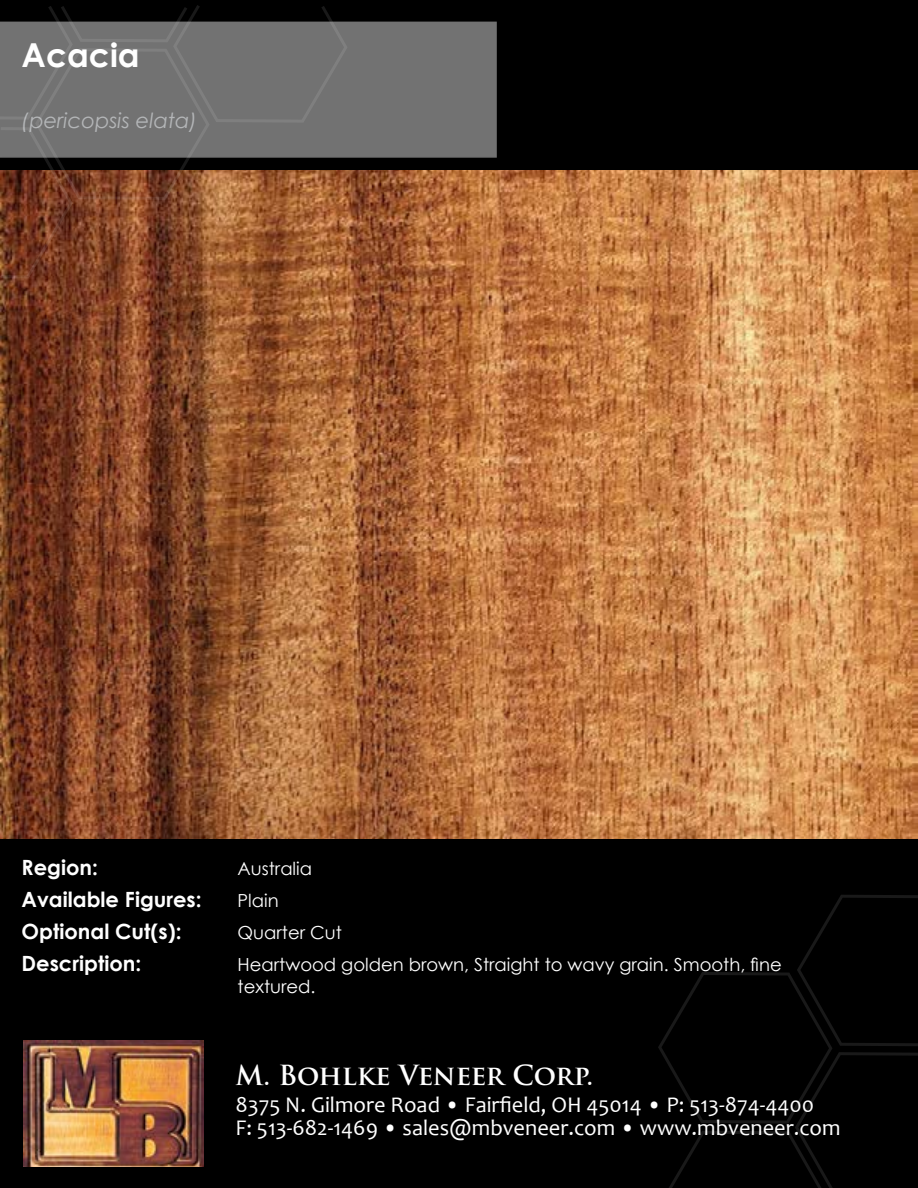
<style>
.page{position:relative;width:918px;height:1188px;background:#000}
.page>*{position:absolute;margin:0;border:0;box-sizing:border-box;transform-origin:0 0}
.t1{font:700 33px "Century Gothic";color:#fff}
.t2{font:700 27px "Trajan Pro";letter-spacing:-.02em;color:#fff}
.t3{font:22.5px/23.2px "Candara";color:#fff}
.t4{font:700 21px "Century Gothic";color:#fff}
.t5{font:italic 21px "Century Gothic";color:#b4b6b8}
.t6{font:18px/21.6px "Century Gothic";color:#fff}
</style>
<div class="page">
<img style="left:0;top:171px;width:918px;height:667px">
<div style="left:0;top:22px;width:497px;height:136px;background:#727272"></div>
<img style="left:23px;top:1041px;width:180px;height:125px">
<svg style="left:0;top:5px;width:348px;height:273px"></svg>
<svg style="left:658px;top:895px;width:260px;height:293px"></svg>
<h1 class="t1" style="left:22px;top:30px;width:120px">Acacia</h1>
<p class="t5" style="left:22px;top:105px;width:177px">(pericopsis elata)</p>
<p class="t4" style="left:22px;top:852px;width:78px">Region:</p>
<p class="t6" style="left:238px;top:858px;width:76px">Australia</p>
<p class="t4" style="left:22px;top:884px;width:182px">Available Figures:</p>
<p class="t6" style="left:238px;top:890px;width:43px">Plain</p>
<p class="t4" style="left:22px;top:916px;width:162px">Optional Cut(s):</p>
<p class="t6" style="left:238px;top:922px;width:106px">Quarter Cut</p>
<p class="t4" style="left:22px;top:948px;width:121px">Description:</p>
<p class="t6" style="left:238px;top:954px;width:546px">Heartwood golden brown, Straight to wavy grain. Smooth, fine textured.</p>
<p class="t2" style="left:235px;top:1059px;width:359px">M. Bohlke Veneer Corp.</p>
<p class="t3" style="left:235px;top:1093px;width:607px">8375 N. Gilmore Road • Fairfield, OH 45014 • P: 513-874-4400<br>F: 513-682-1469 • sales@mbveneer.com • www.mbveneer.com</p>
</div>
